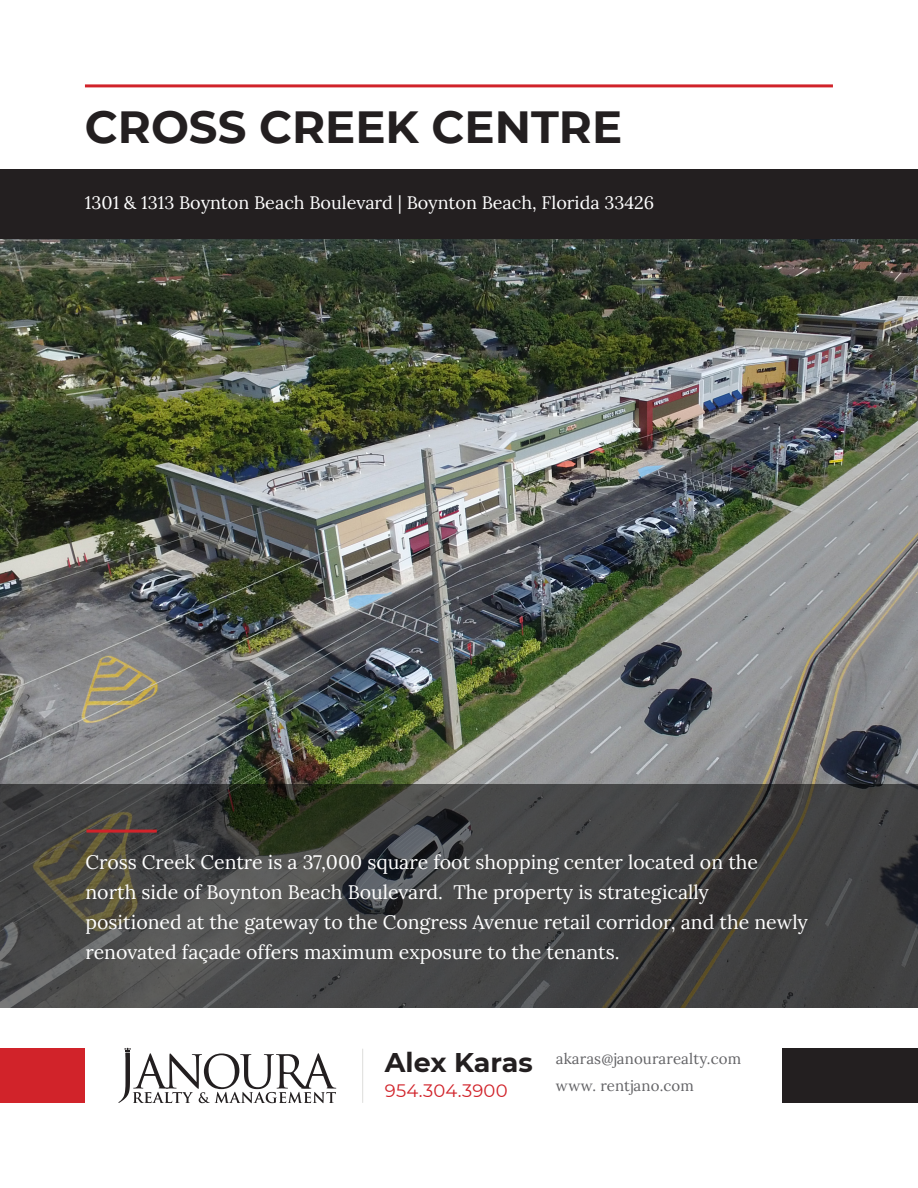
<style>
.page{position:relative;width:918px;height:1188px;background:#fff}
.page>*{position:absolute;margin:0;border:0;box-sizing:border-box;transform-origin:0 0}
.t1{font:700 45px "Montserrat";color:#231f20}
.t2{font:700 27px "Montserrat";color:#231f20}
.t3{font:19.5px/30px "Lora";color:#fff}
.t4{font:18px "Lora";color:#fff}
.t5{font:18px "Montserrat";letter-spacing:.01em;color:#d1232a}
.t6{font:15px "Lora";letter-spacing:.01em;color:#636366}
</style>
<div class="page">
<hr style="left:362px;top:1049px;width:1px;height:54px;background:#dddddb">
<svg style="left:118px;top:1048px;width:218px;height:55px"></svg>
<div style="left:0;top:1049px;width:85px;height:54px;background:#d1232a"></div>
<div style="left:783px;top:1049px;width:135px;height:54px;background:#231f20"></div>
<img style="left:1px;top:239px;width:917px;height:545px">
<div style="left:1px;top:169px;width:917px;height:70px;background:#231f20"></div>
<svg style="left:1px;top:784px;width:917px;height:224px;background:#434342"></svg>
<hr style="left:86px;top:830px;width:71px;height:3px;background:#d1232a">
<hr style="left:85px;top:84px;width:748px;height:3px;background:#d1232a">
<p class="t1" style="left:85px;top:95px;width:539px">CROSS CREEK CENTRE</p>
<p class="t4" style="left:85px;top:189px;width:571px">1301 &amp; 1313 Boynton Beach Boulevard | Boynton Beach, Florida 33426</p>
<p class="t3" style="left:85px;top:846px;width:674px">Cross Creek Centre is a 37,000 square foot shopping center located on the north side of Boynton Beach Boulevard. The property is strategically</p>
<p class="t3" style="left:85px;top:906px;width:724px">positioned at the gateway to the Congress Avenue retail corridor, and the newly renovated façade offers maximum exposure to the tenants.</p>
<p class="t2" style="left:385px;top:1043px;width:149px">Alex Karas</p>
<p class="t5" style="left:385px;top:1078px;width:124px">954.304.3900</p>
<p class="t6" style="left:556px;top:1048px;width:187px">akaras@janourarealty.com</p>
<p class="t6" style="left:556px;top:1075px;width:140px">www. rentjano.com</p>
</div>
